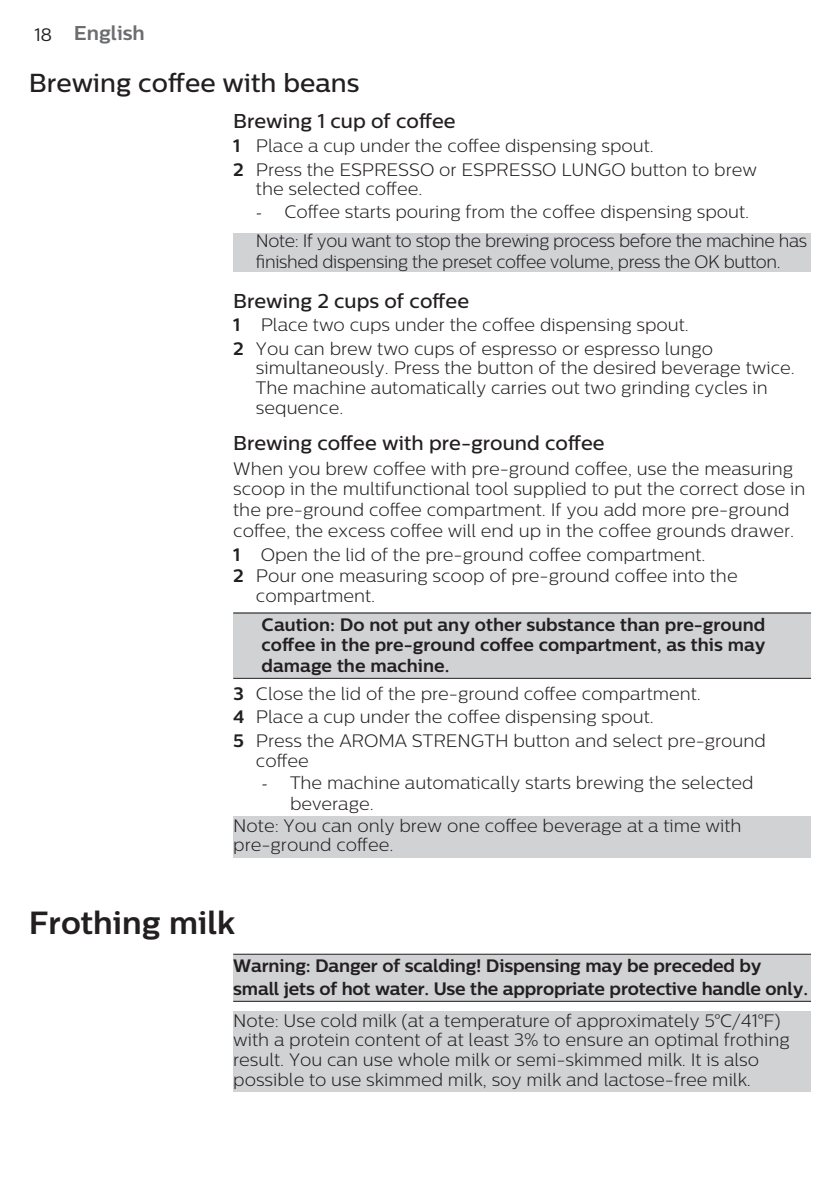
<style>
.page{position:relative;width:840px;height:1191px;background:#fff}
.page>*{position:absolute;margin:0;border:0;box-sizing:border-box;transform-origin:0 0}
.t1{font:700 32px "Centrale Sans";color:#231f20}
.t2{font:500 26px "Centrale Sans";color:#231f20}
.t3{font:500 20px "Centrale Sans";color:#231f20}
.t4{font:700 20px "Centrale Sans";color:#6c6d70}
.t5{font:300 18px/19.6px "Centrale Sans";color:#231f20}
.t6{font:700 18px/20.8px "Centrale Sans";letter-spacing:-.01em;color:#231f20;text-align:justify}
.t7{font:300 18px/28.8px "Centrale Sans";letter-spacing:-.02em;color:#231f20}
.s1{font-weight:400;font-size:18px;color:#231f20}
.s2{font-weight:700}
.s3{font-family:"Minion Pro";font-weight:400}
</style>
<div class="page">
<div style="left:233px;top:233px;width:577px;height:39px;background:#d1d2d4"></div>
<div style="left:233px;top:953px;width:577px;height:48px;background:#d1d2d4"></div>
<hr style="left:233px;top:953px;width:577px;height:1px;background:#231f20">
<hr style="left:233px;top:1000px;width:577px;height:1px;background:#231f20">
<div style="left:233px;top:1011px;width:577px;height:80px;background:#d1d2d4"></div>
<div style="left:233px;top:612px;width:577px;height:66px;background:#d1d2d4"></div>
<hr style="left:233px;top:612px;width:577px;height:1px;background:#231f20">
<hr style="left:233px;top:678px;width:577px;height:1px;background:#231f20">
<div style="left:233px;top:816px;width:577px;height:41px;background:#d1d2d4"></div>
<p class="t4" style="left:34px;top:21px;width:112px"><span class="s1">18</span> English</p>
<h2 class="t2" style="left:29px;top:68px;width:332px">Brewing coffee with beans</h2>
<p class="t3" style="left:233px;top:109px;width:224px">Brewing 1 cup of coffee</p>
<p class="t5" style="left:233px;top:134px;width:525px;line-height:23.6px"><span class="s2">1</span> Place a cup under the coffee dispensing spout.<br><span class="s2">2</span> Press the ESPRESSO or ESPRESSO LUNGO button to brew</p>
<p class="t5" style="left:256px;top:179px;width:168px">the selected coffee.</p>
<p class="t7" style="left:256px;top:197px;width:552px"><span class="s3">-</span> Coffee starts pouring from the coffee dispensing spout.<br>Note: If you want to stop the brewing process before the machine has</p>
<p class="t7" style="left:256px;top:247px;width:526px">finished dispensing the preset coffee volume, press the OK button.</p>
<p class="t3" style="left:233px;top:289px;width:237px">Brewing 2 cups of coffee</p>
<p class="t5" style="left:233px;top:313px;width:481px;line-height:23.6px"><span class="s2">1</span> Place two cups under the coffee dispensing spout.<br><span class="s2">2</span> You can brew two cups of espresso or espresso lungo</p>
<p class="t5" style="left:256px;top:358px;width:540px">simultaneously. Press the button of the desired beverage twice.<br>The machine automatically carries out two grinding cycles in sequence.</p>
<p class="t3" style="left:233px;top:431px;width:373px">Brewing coffee with pre-ground coffee</p>
<p class="t5" style="left:233px;top:457px;width:573px;line-height:20.8px">When you brew coffee with pre-ground coffee, use the measuring scoop in the multifunctional tool supplied to put the correct dose in the pre-ground coffee compartment. If you add more pre-ground coffee, the excess coffee will end up in the coffee grounds drawer.</p>
<p class="t5" style="left:233px;top:543px;width:505px;line-height:21.6px"><span class="s2">1</span> Open the lid of the pre-ground coffee compartment.<br><span class="s2">2</span> Pour one measuring scoop of pre-ground coffee into the</p>
<p class="t5" style="left:256px;top:585px;width:121px">compartment.</p>
<p class="t6" style="left:261px;top:613px;width:505px">Caution: Do not put any other substance than pre-ground coffee in the pre-ground coffee compartment, as this may damage the machine.</p>
<p class="t5" style="left:233px;top:681px;width:534px;line-height:23.6px"><span class="s2">3</span> Close the lid of the pre-ground coffee compartment.<br><span class="s2">4</span> Place a cup under the coffee dispensing spout.<br><span class="s2">5</span> Press the AROMA STRENGTH button and select pre-ground</p>
<p class="t5" style="left:256px;top:750px;width:54px">coffee</p>
<p class="t5" style="left:261px;top:773px;width:493px"><span class="s3">-</span> The machine automatically starts brewing the selected</p>
<p class="t5" style="left:290px;top:794px;width:85px">beverage.</p>
<p class="t5" style="left:233px;top:815px;width:509px">Note: You can only brew one coffee beverage at a time with</p>
<p class="t5" style="left:233px;top:835px;width:162px">pre-ground coffee.</p>
<h1 class="t1" style="left:29px;top:903px;width:207px">Frothing milk</h1>
<p class="t6" style="left:233px;top:953px;width:576px;line-height:23.4px">Warning: Danger of scalding! Dispensing may be preceded by small jets of hot water. Use the appropriate protective handle only.</p>
<p class="t5" style="left:233px;top:1010px;width:557px">Note: Use cold milk (at a temperature of approximately 5°C/41°F) with a protein content of at least 3% to ensure an optimal frothing result. You can use whole milk or semi-skimmed milk. It is also possible to use skimmed milk, soy milk and lactose-free milk.</p>
</div>
